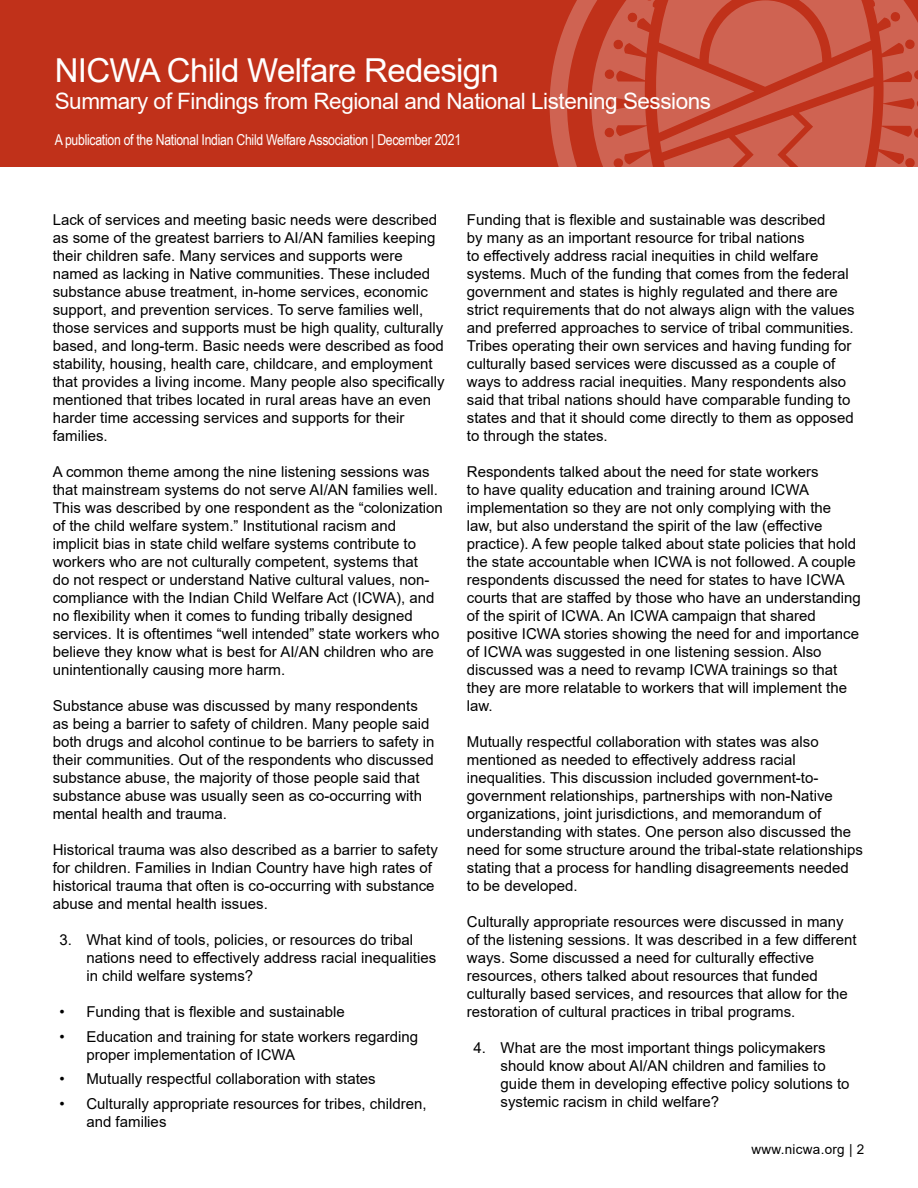
<style>
.page{position:relative;width:918px;height:1188px;background:#fff}
.page>*{position:absolute;margin:0;border:0;box-sizing:border-box;transform-origin:0 0}
.t1{font:33px "Arial";letter-spacing:-.02em;color:#fff}
.t2{font:22.5px "Arial";letter-spacing:-.02em;color:#fff}
.t3{font:15px/18px "Arial";color:#000}
.t4{font:15px "Arial Narrow";letter-spacing:-.02em;color:#fff}
.t5{font:13.5px "Arial";letter-spacing:.02em;color:#000}
</style>
<div class="page">
<div style="left:0;top:0;width:918px;height:166px;background:#c0311a"></div>
<svg style="left:54px;top:0;width:864px;height:167px"></svg>
<h1 class="t1" style="left:55px;top:48px;width:446px">NICWA Child Welfare Redesign</h1>
<h2 class="t2" style="left:55px;top:86px;width:658px">Summary of Findings from Regional and National Listening Sessions</h2>
<p class="t4" style="left:55px;top:128px;width:408px">A publication of the National Indian Child Welfare Association | December 2021</p>
<p class="t3" style="left:53px;top:210px;width:393px">Lack of services and meeting basic needs were described as some of the greatest barriers to AI/AN families keeping their children safe. Many services and supports were named as lacking in Native communities. These included substance abuse treatment, in-home services, economic support, and prevention services. To serve families well, those services and supports must be high quality, culturally based, and long-term. Basic needs were described as food stability, housing, health care, childcare, and employment that provides a living income. Many people also specifically mentioned that tribes located in rural areas have an even harder time accessing services and supports for their families.</p>
<p class="t3" style="left:53px;top:462px;width:392px">A common theme among the nine listening sessions was that mainstream systems do not serve AI/AN families well.<br>This was described by one respondent as the “colonization of the child welfare system.” Institutional racism and implicit bias in state child welfare systems contribute to workers who are not culturally competent, systems that<br>do not respect or understand Native cultural values, non&shy;compliance with the Indian Child Welfare Act (ICWA), and no flexibility when it comes to funding tribally designed services. It is oftentimes “well intended” state workers who believe they know what is best for AI/AN children who are unintentionally causing more harm.</p>
<p class="t3" style="left:53px;top:696px;width:383px">Substance abuse was discussed by many respondents as being a barrier to safety of children. Many people said both drugs and alcohol continue to be barriers to safety in their communities. Out of the respondents who discussed substance abuse, the majority of those people said that substance abuse was usually seen as co-occurring with mental health and trauma.</p>
<p class="t3" style="left:53px;top:840px;width:387px">Historical trauma was also described as a barrier to safety for children. Families in Indian Country have high rates of historical trauma that often is co-occurring with substance abuse and mental health issues.</p>
<p class="t3" style="left:86px;top:930px;width:351px;text-indent:-27px">3. What kind of tools, policies, or resources do tribal nations need to effectively address racial inequalities in child welfare systems?</p>
<p class="t3" style="left:59px;top:1002px;width:287px">• Funding that is flexible and sustainable</p>
<p class="t3" style="left:86px;top:1027px;width:333px;text-indent:-27px">• Education and training for state workers regarding proper implementation of ICWA</p>
<p class="t3" style="left:59px;top:1070px;width:318px">• Mutually respectful collaboration with states</p>
<p class="t3" style="left:86px;top:1095px;width:342px;text-indent:-27px">• Culturally appropriate resources for tribes, children, and families</p>
<p class="t3" style="left:467px;top:210px;width:389px">Funding that is flexible and sustainable was described<br>by many as an important resource for tribal nations<br>to effectively address racial inequities in child welfare systems. Much of the funding that comes from the federal government and states is highly regulated and there are strict requirements that do not always align with the values and preferred approaches to service of tribal communities.<br>Tribes operating their own services and having funding for culturally based services were discussed as a couple of ways to address racial inequities. Many respondents also said that tribal nations should have comparable funding to states and that it should come directly to them as opposed to through the states.</p>
<p class="t3" style="left:467px;top:462px;width:396px">Respondents talked about the need for state workers<br>to have quality education and training around ICWA implementation so they are not only complying with the<br>law, but also understand the spirit of the law (effective practice). A few people talked about state policies that hold the state accountable when ICWA is not followed. A couple respondents discussed the need for states to have ICWA courts that are staffed by those who have an understanding of the spirit of ICWA. An ICWA campaign that shared positive ICWA stories showing the need for and importance of ICWA was suggested in one listening session. Also discussed was a need to revamp ICWA trainings so that they are more relatable to workers that will implement the law.</p>
<p class="t3" style="left:467px;top:732px;width:398px">Mutually respectful collaboration with states was also mentioned as needed to effectively address racial inequalities. This discussion included government-to&shy;government relationships, partnerships with non-Native organizations, joint jurisdictions, and memorandum of understanding with states. One person also discussed the need for some structure around the tribal-state relationships stating that a process for handling disagreements needed to be developed.</p>
<p class="t3" style="left:467px;top:912px;width:391px">Culturally appropriate resources were discussed in many of the listening sessions. It was described in a few different ways. Some discussed a need for culturally effective resources, others talked about resources that funded culturally based services, and resources that allow for the restoration of cultural practices in tribal programs.</p>
<p class="t3" style="left:501px;top:1038px;width:351px;text-indent:-27px">4. What are the most important things policymakers should know about AI/AN children and families to guide them in developing effective policy solutions to systemic racism in child welfare?</p>
<p class="t5" style="left:752px;top:1140px;width:114px">www.nicwa.org | 2</p>
</div>
